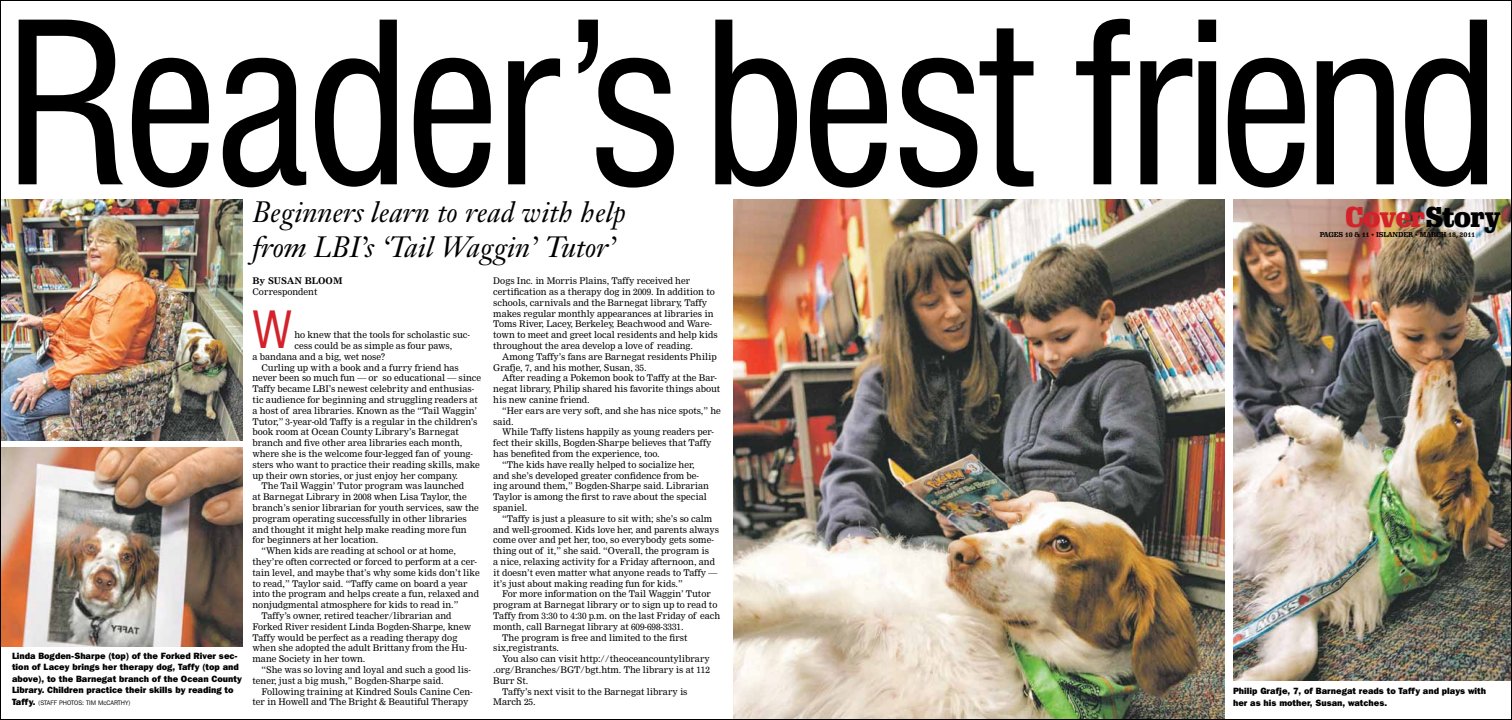
<style>
.page{position:relative;width:1512px;height:720px;background:#fff}
.page>*{position:absolute;margin:0;border:0;box-sizing:border-box;transform-origin:0 0}
.t1{font:condensed 219px "Swiss 721 BT";letter-spacing:-.03em;color:#000}
.t2{font:condensed 50px "Swiss 721 BT";color:#d2232a}
.t3{font:italic 29px/34.8px "Janson Text";color:#000}
.t4{font:900 28px "Schadow BT";letter-spacing:-.035em;color:#d2232a}
.t5{font:9px/10.8px "Nimrod";color:#000}
.t6{font:800 9px/11.5px "Franklin Gothic IT Cby BT";color:#000}
.t7{font:700 9px "Nimrod";color:#000}
.t8{font:700 7px "Schadow BT";letter-spacing:-.02em;color:#000}
.t9{font:6.5px "Franklin Gothic IT Cby BT";color:#000}
.s1{color:#000}
.s2{font-family:"Nimrod"}
.s3{font-weight:800;font-size:9px}
</style>
<div class="page">
<img style="left:1233px;top:200px;width:277px;height:481px">
<img style="left:733px;top:200px;width:491px;height:518px">
<img style="left:2px;top:447px;width:240px;height:200px">
<img style="left:2px;top:200px;width:240px;height:241px">
<h1 class="t1" style="left:4px;top:-27px;width:1497px">Reader’s best friend</h1>
<h3 class="t3" style="left:252px;top:195px;width:375px">Beginners learn to read with help from LBI’s ‘Tail Waggin’ Tutor’</h3>
<h3 class="t4" style="left:1345px;top:200px;width:157px">Cover<span class="s1">Story</span></h3>
<p class="t8" style="left:1320px;top:230px;width:157px">PAGES 10 &amp; 11 <span class="s2">•</span> ISLANDER <span class="s2">•</span> MARCH 18, 2011</p>
<p class="t5" style="left:493px;top:276px;width:226px">Dogs Inc. in Morris Plains, Taffy received her certification as a therapy dog in 2009. In addition to schools, carnivals and the Barnegat library, Taffy makes regular monthly appearances at libraries in Toms River, Lacey, Berkeley, Beachwood and Ware&shy;town to meet and greet local residents and help kids throughout the area develop a love of reading.</p>
<p class="t5" style="left:493px;top:351px;width:225px;text-indent:9px">Among Taffy’s fans are Barnegat residents Philip<br>Grafje, 7, and his mother, Susan, 35.</p>
<p class="t5" style="left:493px;top:373px;width:229px;text-indent:9px">After reading a Pokemon book to Taffy at the Bar&shy;negat library, Philip shared his favorite things about his new canine friend.</p>
<p class="t5" style="left:493px;top:405px;width:229px;text-indent:9px">“Her ears are very soft, and she has nice spots,” he said.</p>
<p class="t5" style="left:502px;top:427px;width:213px">While Taffy listens happily as young readers per-</p>
<p class="t5" style="left:493px;top:438px;width:220px">fect their skills, Bogden-Sharpe believes that Taffy</p>
<p class="t5" style="left:493px;top:448px;width:168px">has benefited from the experience, too.</p>
<p class="t5" style="left:502px;top:459px;width:194px">“The kids have really helped to socialize her,</p>
<p class="t5" style="left:493px;top:470px;width:207px">and she’s developed greater confidence from be-</p>
<p class="t5" style="left:493px;top:481px;width:217px">ing around them,” Bogden-Sharpe said. Librarian</p>
<p class="t5" style="left:493px;top:492px;width:215px">Taylor is among the first to rave about the special</p>
<p class="t5" style="left:493px;top:502px;width:36px">spaniel.</p>
<p class="t5" style="left:502px;top:513px;width:212px">“Taffy is just a pleasure to sit with; she’s so calm</p>
<p class="t5" style="left:493px;top:524px;width:227px">and well-groomed. Kids love her, and parents always</p>
<p class="t5" style="left:493px;top:535px;width:222px">come over and pet her, too, so everybody gets some-</p>
<p class="t5" style="left:493px;top:546px;width:217px">thing out of it,” she said. “Overall, the program is</p>
<p class="t5" style="left:493px;top:556px;width:223px">a nice, relaxing activity for a Friday afternoon, and</p>
<p class="t5" style="left:493px;top:567px;width:226px">it doesn’t even matter what anyone reads to Taffy —</p>
<p class="t5" style="left:493px;top:578px;width:191px">it’s just about making reading fun for kids.”</p>
<p class="t5" style="left:502px;top:589px;width:210px">For more information on the Tail Waggin’ Tutor</p>
<p class="t5" style="left:493px;top:600px;width:226px">program at Barnegat library or to sign up to read to</p>
<p class="t5" style="left:493px;top:610px;width:228px">Taffy from 3:30 to 4:30 p.m. on the last Friday of each</p>
<p class="t5" style="left:493px;top:621px;width:192px">month, call Barnegat library at 609-698-3331.</p>
<p class="t5" style="left:502px;top:632px;width:187px">The program is free and limited to the first</p>
<p class="t5" style="left:493px;top:643px;width:67px">six,registrants.</p>
<p class="t5" style="left:502px;top:654px;width:209px">You also can visit http://theoceancountylibrary</p>
<p class="t5" style="left:493px;top:664px;width:218px">.org/Branches/BGT/bgt.htm. The library is at 112</p>
<p class="t5" style="left:493px;top:675px;width:37px">Burr St.</p>
<p class="t5" style="left:502px;top:686px;width:187px">Taffy’s next visit to the Barnegat library is</p>
<p class="t5" style="left:493px;top:697px;width:44px">March 25.</p>
<p class="t7" style="left:252px;top:276px;width:91px">By SUSAN BLOOM</p>
<p class="t5" style="left:252px;top:286px;width:66px">Correspondent</p>
<p class="t5" style="left:295px;top:330px;width:177px">ho knew that the tools for scholastic suc-</p>
<p class="t5" style="left:295px;top:340px;width:159px">cess could be as simple as four paws,</p>
<p class="t5" style="left:252px;top:351px;width:134px">a bandana and a big, wet nose?</p>
<p class="t5" style="left:261px;top:362px;width:199px">Curling up with a book and a furry friend has</p>
<p class="t5" style="left:252px;top:373px;width:230px">never been so much fun — or so educational — since</p>
<p class="t5" style="left:252px;top:384px;width:223px">Taffy became LBI’s newest celebrity and enthusias-</p>
<p class="t5" style="left:252px;top:394px;width:227px">tic audience for beginning and struggling readers at</p>
<p class="t5" style="left:252px;top:405px;width:226px">a host of area libraries. Known as the “Tail Waggin’</p>
<p class="t5" style="left:252px;top:416px;width:227px">Tutor,” 3-year-old Taffy is a regular in the children’s</p>
<p class="t5" style="left:252px;top:427px;width:208px">book room at Ocean County Library’s Barnegat</p>
<p class="t5" style="left:252px;top:438px;width:212px">branch and five other area libraries each month,</p>
<p class="t5" style="left:252px;top:448px;width:222px">where she is the welcome four-legged fan of young-</p>
<p class="t5" style="left:252px;top:459px;width:229px">sters who want to practice their reading skills, make</p>
<p class="t5" style="left:252px;top:470px;width:207px">up their own stories, or just enjoy her company.</p>
<p class="t5" style="left:261px;top:481px;width:204px">The Tail Waggin’ Tutor program was launched</p>
<p class="t5" style="left:252px;top:492px;width:216px">at Barnegat Library in 2008 when Lisa Taylor, the</p>
<p class="t5" style="left:252px;top:502px;width:228px">branch’s senior librarian for youth services, saw the</p>
<p class="t5" style="left:252px;top:513px;width:216px">program operating successfully in other libraries</p>
<p class="t5" style="left:252px;top:524px;width:216px">and thought it might help make reading more fun</p>
<p class="t5" style="left:252px;top:535px;width:128px">for beginners at her location.</p>
<p class="t5" style="left:261px;top:546px;width:196px">“When kids are reading at school or at home,</p>
<p class="t5" style="left:252px;top:556px;width:226px">they’re often corrected or forced to perform at a cer-</p>
<p class="t5" style="left:252px;top:567px;width:229px">tain level, and maybe that’s why some kids don’t like</p>
<p class="t5" style="left:252px;top:578px;width:217px">to read,” Taylor said. “Taffy came on board a year</p>
<p class="t5" style="left:252px;top:589px;width:228px">into the program and helps create a fun, relaxed and</p>
<p class="t5" style="left:252px;top:600px;width:207px">nonjudgmental atmosphere for kids to read in.”</p>
<p class="t5" style="left:261px;top:610px;width:192px">Taffy’s owner, retired teacher/librarian and</p>
<p class="t5" style="left:252px;top:621px;width:220px">Forked River resident Linda Bogden-Sharpe, knew</p>
<p class="t5" style="left:252px;top:632px;width:206px">Taffy would be perfect as a reading therapy dog</p>
<p class="t5" style="left:252px;top:643px;width:216px">when she adopted the adult Brittany from the Hu-</p>
<p class="t5" style="left:252px;top:654px;width:115px">mane Society in her town.</p>
<p class="t5" style="left:261px;top:664px;width:211px">“She was so loving and loyal and such a good lis-</p>
<p class="t5" style="left:252px;top:675px;width:193px">tener, just a big mush,” Bogden-Sharpe said.</p>
<p class="t5" style="left:261px;top:686px;width:213px">Following training at Kindred Souls Canine Cen-</p>
<p class="t5" style="left:252px;top:697px;width:217px">ter in Howell and The Bright &amp; Beautiful Therapy</p>
<h2 class="t2" style="left:252px;top:300px;width:41px">W</h2>
<p class="t6" style="left:12px;top:650px;width:231px">Linda Bogden-Sharpe (top) of the Forked River sec&shy;tion of Lacey brings her therapy dog, Taffy (top and above), to the Barnegat branch of the Ocean County Library. Children practice their skills by reading to</p>
<p class="t9" style="left:12px;top:699px;width:120px"><span class="s3">Taffy.</span> (STAFF PHOTOS: TIM McCARTHY)</p>
<p class="t6" style="left:1233px;top:685px;width:255px;line-height:12px">Philip Grafje, 7, of Barnegat reads to Taffy and plays with her as his mother, Susan, watches.</p>
</div>
